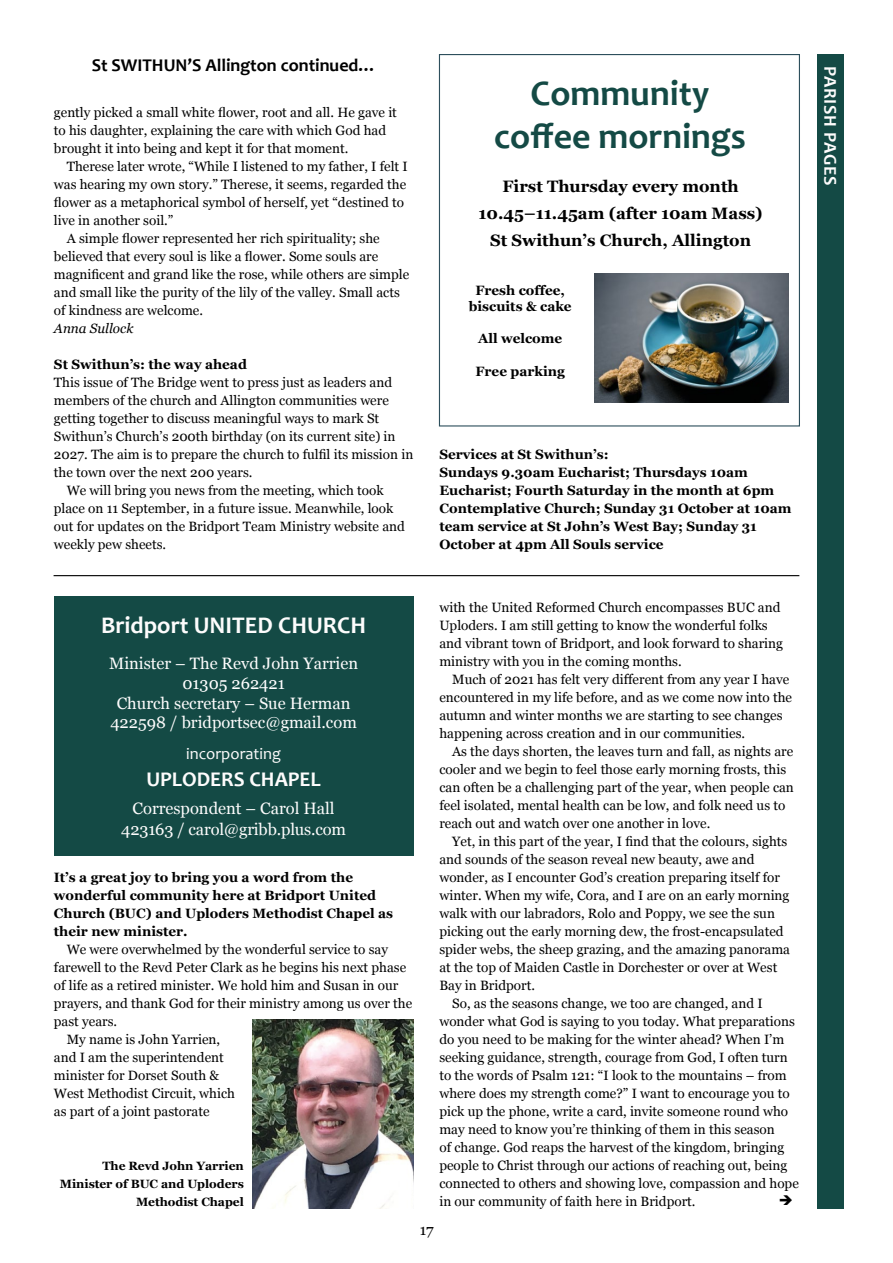
<style>
.page{position:relative;width:893px;height:1263px;background:#fff}
.page>*{position:absolute;margin:0;border:0;box-sizing:border-box;transform-origin:0 0}
.t1{font:700 36px/43.2px "Candara";color:#144a45;text-align:center}
.t2{font:700 24px "Candara";color:#fdfcfc}
.t3{font:700 21px "Candara";color:#fdfcfc}
.t4{font:700 18px "Candara";color:#000}
.t5{font:700 18px "Candara";letter-spacing:.04em;color:#fdfcfc}
.t6{font:16.5px/19.8px "Georgia";color:#fdfcfc;text-align:center}
.t7{font:700 16.5px/27px "Georgia";color:#000;text-align:center}
.t8{font:16.5px "Candara";color:#fdfcfc}
.t9{font:16.5px "Georgia";color:#fff}
.t10{font:15px "Georgia";color:#000}
.t11{font:13.5px/18px "Georgia";color:#000}
.t12{font:700 13.5px/18px "Georgia";color:#000}
.t13{font:italic 13.5px "Georgia";color:#000}
.t14{font:700 12px/18px "Georgia";letter-spacing:-.005em;color:#000;text-align:right}
</style>
<div class="page">
<div style="left:817px;top:54px;width:27px;height:1155px;background:#144a45"></div>
<div style="left:54px;top:596px;width:360px;height:260px;background:#144a45"></div>
<hr style="left:54px;top:575px;width:745px;height:1px;background:#000">
<img style="left:252px;top:1019px;width:162px;height:190px">
<div style="left:439px;top:54px;width:361px;height:372px;border:1px solid #2d4f5c"></div>
<img style="left:595px;top:273px;width:193px;height:129px">
<h3 class="t4" style="left:92px;top:55px;width:286px">St SWITHUN’S Allington continued…</h3>
<p class="t11" style="left:54px;top:103px;width:344px">gently picked a small white flower, root and all. He gave it to his daughter, explaining the care with which God had brought it into being and kept it for that moment.</p>
<p class="t11" style="left:67px;top:157px;width:342px">Therese later wrote, “While I listened to my father, I felt I</p>
<p class="t11" style="left:54px;top:175px;width:354px">was hearing my own story.” Therese, it seems, regarded the</p>
<p class="t11" style="left:54px;top:193px;width:352px">flower as a metaphorical symbol of herself, yet “destined to</p>
<p class="t11" style="left:54px;top:211px;width:121px">live in another soil.”</p>
<p class="t11" style="left:67px;top:229px;width:315px">A simple flower represented her rich spirituality; she</p>
<p class="t11" style="left:54px;top:247px;width:326px">believed that every soul is like a flower. Some souls are</p>
<p class="t11" style="left:54px;top:265px;width:357px">magnificent and grand like the rose, while others are simple</p>
<p class="t11" style="left:54px;top:283px;width:347px">and small like the purity of the lily of the valley. Small acts</p>
<p class="t11" style="left:54px;top:301px;width:151px">of kindness are welcome.</p>
<p class="t13" style="left:54px;top:318px;width:81px">Anna Sullock</p>
<p class="t12" style="left:54px;top:355px;width:195px">St Swithun’s: the way ahead</p>
<p class="t11" style="left:54px;top:373px;width:340px">This issue of The Bridge went to press just as leaders and</p>
<p class="t11" style="left:54px;top:391px;width:336px">members of the church and Allington communities were</p>
<p class="t11" style="left:54px;top:409px;width:327px">getting together to discuss meaningful ways to mark St</p>
<p class="t11" style="left:54px;top:427px;width:343px">Swithun’s Church’s 200th birthday (on its current site) in</p>
<p class="t11" style="left:54px;top:445px;width:361px">2027. The aim is to prepare the church to fulfil its mission in</p>
<p class="t11" style="left:54px;top:463px;width:200px">the town over the next 200 years.</p>
<p class="t11" style="left:67px;top:481px;width:318px">We will bring you news from the meeting, which took</p>
<p class="t11" style="left:54px;top:499px;width:341px">place on 11 September, in a future issue. Meanwhile, look</p>
<p class="t11" style="left:54px;top:517px;width:352px">out for updates on the Bridport Team Ministry website and</p>
<p class="t11" style="left:54px;top:535px;width:114px">weekly pew sheets.</p>
<h2 class="t2" style="left:101px;top:610px;width:267px">Bridport UNITED CHURCH</h2>
<p class="t6" style="left:109px;top:653px;width:251px">Minister – The Revd John Yarrien</p>
<p class="t9" style="left:182px;top:671px;width:104px">01305 262421</p>
<p class="t6" style="left:110px;top:692px;width:248px">Church secretary – Sue Herman<br>422598 / bridportsec@gmail.com</p>
<p class="t8" style="left:186px;top:744px;width:96px">incorporating</p>
<h3 class="t3" style="left:146px;top:766px;width:176px">UPLODERS CHAPEL</h3>
<p class="t6" style="left:121px;top:797px;width:226px;line-height:21px">Correspondent – Carol Hall<br>423163 / carol@gribb.plus.com</p>
<p class="t12" style="left:54px;top:868px;width:341px">It’s a great joy to bring you a word from the wonderful community here at Bridport United Church (BUC) and Uploders Methodist Chapel as their new minister.</p>
<p class="t11" style="left:67px;top:940px;width:323px">We were overwhelmed by the wonderful service to say</p>
<p class="t11" style="left:54px;top:958px;width:354px">farewell to the Revd Peter Clark as he begins his next phase</p>
<p class="t11" style="left:54px;top:976px;width:346px">of life as a retired minister. We hold him and Susan in our</p>
<p class="t11" style="left:54px;top:994px;width:360px">prayers, and thank God for their ministry among us over the</p>
<p class="t11" style="left:54px;top:1012px;width:65px">past years.</p>
<p class="t11" style="left:67px;top:1030px;width:155px">My name is John Yarrien,</p>
<p class="t11" style="left:54px;top:1048px;width:171px">and I am the superintendent</p>
<p class="t11" style="left:54px;top:1066px;width:167px">minister for Dorset South &amp;</p>
<p class="t11" style="left:54px;top:1084px;width:183px">West Methodist Circuit, which</p>
<p class="t11" style="left:54px;top:1102px;width:157px">as part of a joint pastorate</p>
<p class="t14" style="left:60px;top:1156px;width:185px">The Revd John Yarrien<br>Minister of BUC and Uploders<br>Methodist Chapel</p>
<h1 class="t1" style="left:494px;top:71px;width:253px">Community coffee mornings</h1>
<p class="t7" style="left:478px;top:172px;width:286px">First Thursday every month<br>10.45–11.45am (after 10am Mass)<br>St Swithun’s Church, Allington</p>
<p class="t12" style="left:469px;top:281px;width:104px;line-height:16.2px;text-align:center">Fresh coffee, biscuits &amp; cake</p>
<p class="t12" style="left:478px;top:329px;width:86px">All welcome</p>
<p class="t12" style="left:476px;top:361px;width:91px">Free parking</p>
<p class="t12" style="left:439px;top:445px;width:354px">Services at St Swithun’s:<br>Sundays 9.30am Eucharist; Thursdays 10am Eucharist; Fourth Saturday in the month at 6pm Contemplative Church; Sunday 31 October at 10am team service at St John’s West Bay; Sunday 31<br>October at 4pm All Souls service</p>
<p class="t11" style="left:439px;top:598px;width:345px">with the United Reformed Church encompasses BUC and Uploders. I am still getting to know the wonderful folks and vibrant town of Bridport, and look forward to sharing ministry with you in the coming months.</p>
<p class="t11" style="left:439px;top:670px;width:354px;text-indent:13px">Much of 2021 has felt very different from any year I have encountered in my life before, and as we come now into the autumn and winter months we are starting to see changes happening across creation and in our communities.</p>
<p class="t11" style="left:439px;top:742px;width:356px;text-indent:13px">As the days shorten, the leaves turn and fall, as nights are cooler and we begin to feel those early morning frosts, this can often be a challenging part of the year, when people can feel isolated, mental health can be low, and folk need us to reach out and watch over one another in love.</p>
<p class="t11" style="left:452px;top:832px;width:337px">Yet, in this part of the year, I find that the colours, sights</p>
<p class="t11" style="left:439px;top:850px;width:316px">and sounds of the season reveal new beauty, awe and</p>
<p class="t11" style="left:439px;top:868px;width:342px">wonder, as I encounter God’s creation preparing itself for</p>
<p class="t11" style="left:439px;top:886px;width:352px">winter. When my wife, Cora, and I are on an early morning</p>
<p class="t11" style="left:439px;top:904px;width:337px">walk with our labradors, Rolo and Poppy, we see the sun</p>
<p class="t11" style="left:439px;top:922px;width:346px">picking out the early morning dew, the frost-encapsulated</p>
<p class="t11" style="left:439px;top:940px;width:352px">spider webs, the sheep grazing, and the amazing panorama</p>
<p class="t11" style="left:439px;top:958px;width:339px">at the top of Maiden Castle in Dorchester or over at West</p>
<p class="t11" style="left:439px;top:976px;width:97px">Bay in Bridport.</p>
<p class="t11" style="left:452px;top:994px;width:312px">So, as the seasons change, we too are changed, and I</p>
<p class="t11" style="left:439px;top:1012px;width:357px">wonder what God is saying to you today. What preparations</p>
<p class="t11" style="left:439px;top:1030px;width:346px">do you need to be making for the winter ahead? When I’m</p>
<p class="t11" style="left:439px;top:1048px;width:350px">seeking guidance, strength, courage from God, I often turn</p>
<p class="t11" style="left:439px;top:1066px;width:349px">to the words of Psalm 121: “I look to the mountains – from</p>
<p class="t11" style="left:439px;top:1084px;width:352px">where does my strength come?” I want to encourage you to</p>
<p class="t11" style="left:439px;top:1102px;width:350px">pick up the phone, write a card, invite someone round who</p>
<p class="t11" style="left:439px;top:1120px;width:337px">may need to know you’re thinking of them in this season</p>
<p class="t11" style="left:439px;top:1138px;width:346px">of change. God reaps the harvest of the kingdom, bringing</p>
<p class="t11" style="left:439px;top:1156px;width:349px">people to Christ through our actions of reaching out, being</p>
<p class="t11" style="left:439px;top:1174px;width:361px">connected to others and showing love, compassion and hope</p>
<p class="t11" style="left:439px;top:1192px;width:258px">in our community of faith here in Bridport.</p>
<p class="t10" style="left:420px;top:1219px;width:15px">17</p>
<h3 class="t5" style="left:841px;top:66px;width:121px;rotate:90deg">PARISH PAGES</h3>
</div>
